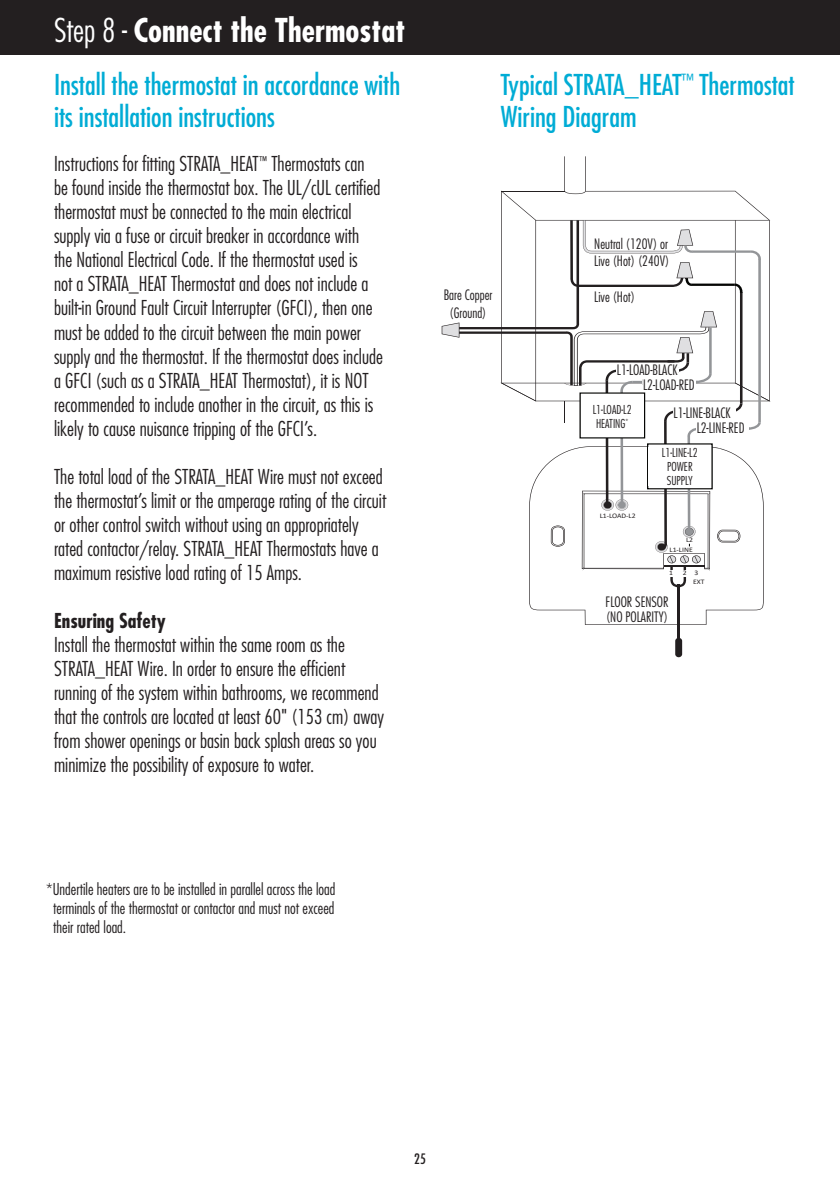
<style>
.page{position:relative;width:840px;height:1191px;background:#fff}
.page>*{position:absolute;margin:0;border:0;box-sizing:border-box;transform-origin:0 0}
.t1{font:700 condensed 32px "Futura";color:#fff}
.t2{font:condensed 28px/32.4px "Futura";color:#00acd5}
.t3{font:300 condensed 20px/24px "Futura";color:#231f20}
.t4{font:700 condensed 20px "Futura";color:#231f20}
.body_caption{font:300 condensed 16px/19.2px "Futura";color:#231f20;text-align:justify}
.body_caption-2{font:300 condensed 14px "Futura";color:#231f20}
.t5{font:condensed 14px "Futura";color:#231f20}
.body_caption-3{font:300 condensed 12px "Futura";color:#231f20}
.t6{font:9.2px/11px "Calibri";color:#231f20;text-align:center;scale:1.1 1}
.t7{font:700 9.2px "Calibri";color:#231f20;scale:1.1 1}
.t8{font:7px/8.8px "Calibri";color:#231f20;scale:1.1 1}
.s1{font-weight:300}
.s2{font-weight:700}
</style>
<div class="page">
<div style="left:0;top:0;width:839px;height:54px;background:#231f20"></div>
<svg style="left:674px;top:638px;width:7px;height:19px"></svg>
<hr style="left:676px;top:585px;width:2px;height:65px;background:#231f20">
<svg style="left:529px;top:446px;width:234px;height:179px"></svg>
<hr style="left:605px;top:380px;width:3px;height:124px;background:#231f20">
<hr style="left:620px;top:391px;width:3px;height:115px;background:#939598">
<hr style="left:663px;top:421px;width:3px;height:124px;background:#231f20">
<hr style="left:687px;top:436px;width:3px;height:95px;background:#939598">
<svg style="left:441px;top:156px;width:329px;height:282px"></svg>
<svg style="left:581px;top:491px;width:129px;height:96px"></svg>
<div style="left:667px;top:569px;width:6px;height:7px;background:#fff"></div>
<div style="left:681px;top:569px;width:6px;height:7px;background:#fff"></div>
<div style="left:647px;top:444px;width:64px;height:45px;background:#fff"></div>
<div style="left:646px;top:443px;width:66px;height:46px;border:1px solid #040503"></div>
<div style="left:641px;top:378px;width:52px;height:8px;background:#fff"></div>
<svg style="left:672px;top:407px;width:63px;height:9px"></svg>
<div style="left:616px;top:366px;width:62px;height:9px;background:#fff"></div>
<div style="left:437px;top:289px;width:61px;height:32px;background:#fff"></div>
<div style="left:616px;top:364px;width:61px;height:11px;background:#fff"></div>
<div style="left:673px;top:407px;width:61px;height:11px;background:#fff"></div>
<div style="left:580px;top:394px;width:63px;height:42px;background:#fff"></div>
<div style="left:599px;top:596px;width:75px;height:26px;background:#fff"></div>
<div style="left:642px;top:379px;width:52px;height:11px;background:#fff"></div>
<div style="left:696px;top:422px;width:52px;height:11px;background:#fff"></div>
<p class="t1" style="left:54px;top:10px;width:352px"><span class="s1">Step 8 -</span> Connect the Thermostat</p>
<p class="t2" style="left:54px;top:68px;width:347px">Install the thermostat in accordance with its installation instructions</p>
<p class="t2" style="left:500px;top:68px;width:295px">Typical STRATA_HEAT<sup>™</sup> Thermostat<br>Wiring Diagram</p>
<p class="t3" style="left:54px;top:152px;width:330px">Instructions for fitting STRATA_HEAT<sup>™</sup> Thermostats can be found inside the thermostat box. The UL/cUL certified thermostat must be connected to the main electrical supply via a fuse or circuit breaker in accordance with<br>the National Electrical Code. If the thermostat used is<br>not a STRATA_HEAT Thermostat and does not include a built-in Ground Fault Circuit Interrupter (GFCI), then one must be added to the circuit between the main power supply and the thermostat. If the thermostat does include a GFCI (such as a STRATA_HEAT Thermostat), it is NOT recommended to include another in the circuit, as this is likely to cause nuisance tripping of the GFCI’s.</p>
<p class="t3" style="left:54px;top:464px;width:333px">The total load of the STRATA_HEAT Wire must not exceed the thermostat’s limit or the amperage rating of the circuit or other control switch without using an appropriately rated contactor/relay. STRATA_HEAT Thermostats have a maximum resistive load rating of 15 Amps.</p>
<p class="t4" style="left:54px;top:608px;width:113px">Ensuring Safety</p>
<p class="t3" style="left:54px;top:632px;width:331px">Install the thermostat within the same room as the STRATA_HEAT Wire. In order to ensure the efficient running of the system within bathrooms, we recommend that the controls are located at least 60" (153 cm) away from shower openings or basin back splash areas so you minimize the possibility of exposure to water.</p>
<p class="body_caption-2" style="left:594px;top:236px;width:75px">Neutral (120V) or</p>
<p class="body_caption-2" style="left:594px;top:253px;width:77px">Live (Hot) (240V)</p>
<p class="body_caption-2" style="left:443px;top:286px;width:50px">Bare Copper</p>
<p class="body_caption-2" style="left:449px;top:305px;width:38px">(Ground)</p>
<p class="body_caption-2" style="left:594px;top:289px;width:42px">Live (Hot)</p>
<p class="t6" style="left:439px;top:295px;width:53px">BARE COPPER (GROUND)</p>
<p class="body_caption-2" style="left:616px;top:362px;width:62px">L1-LOAD-BLACK</p>
<p class="body_caption-2" style="left:673px;top:405px;width:59px">L1-LINE-BLACK</p>
<p class="body_caption-3" style="left:661px;top:445px;width:37px">L1-LINE-L2</p>
<p class="body_caption-3" style="left:666px;top:459px;width:27px">POWER</p>
<p class="body_caption-3" style="left:666px;top:473px;width:28px">SUPPLY</p>
<p class="t7" style="left:616px;top:364px;width:57px">L1-LINE-BLACK</p>
<p class="t7" style="left:642px;top:375px;width:48px">L2-LINE-RED</p>
<p class="t7" style="left:673px;top:405px;width:57px">L1-LINE-BLACK</p>
<p class="body_caption-2" style="left:642px;top:376px;width:53px">L2-LOAD-RED</p>
<p class="body_caption-3" style="left:592px;top:402px;width:40px">L1-LOAD-L2</p>
<p class="body_caption-3" style="left:595px;top:416px;width:34px">HEATING<sup>*</sup></p>
<p class="t6" style="left:582px;top:403px;width:55px">HEATING (MAX 3600W/</p>
<p class="body_caption-2" style="left:696px;top:420px;width:49px">L2-LINE-RED</p>
<p class="t7" style="left:696px;top:422px;width:48px">L2-LINE-RED</p>
<p class="t6" style="left:656px;top:450px;width:41px"><span class="s2">L1-LINE-L2<br></span>POWER<br>SUPPLY</p>
<p class="t8" style="left:599px;top:511px;width:34px">L1-LOAD-L2</p>
<p class="t8" style="left:685px;top:535px;width:8px">L2</p>
<p class="t8" style="left:669px;top:545px;width:23px">L1-LINE</p>
<p class="t8" style="left:669px;top:568px;width:5px">1</p>
<p class="t8" style="left:692px;top:568px;width:12px;text-indent:-10px">2 3<br>EXT</p>
<p class="t6" style="left:607px;top:599px;width:59px;text-align:left">FLOOR SENSOR (NO POLARITY)</p>
<p class="body_caption-2" style="left:605px;top:594px;width:64px">FLOOR SENSOR</p>
<p class="body_caption-2" style="left:605px;top:608px;width:63px">(NO POLARITY)</p>
<p class="body_caption" style="left:53px;top:879px;width:283px;text-indent:-7px">*Undertile heaters are to be installed in parallel across the load terminals of the thermostat or contactor and must not exceed their rated load.</p>
<p class="t5" style="left:414px;top:1150px;width:13px">25</p>
</div>
